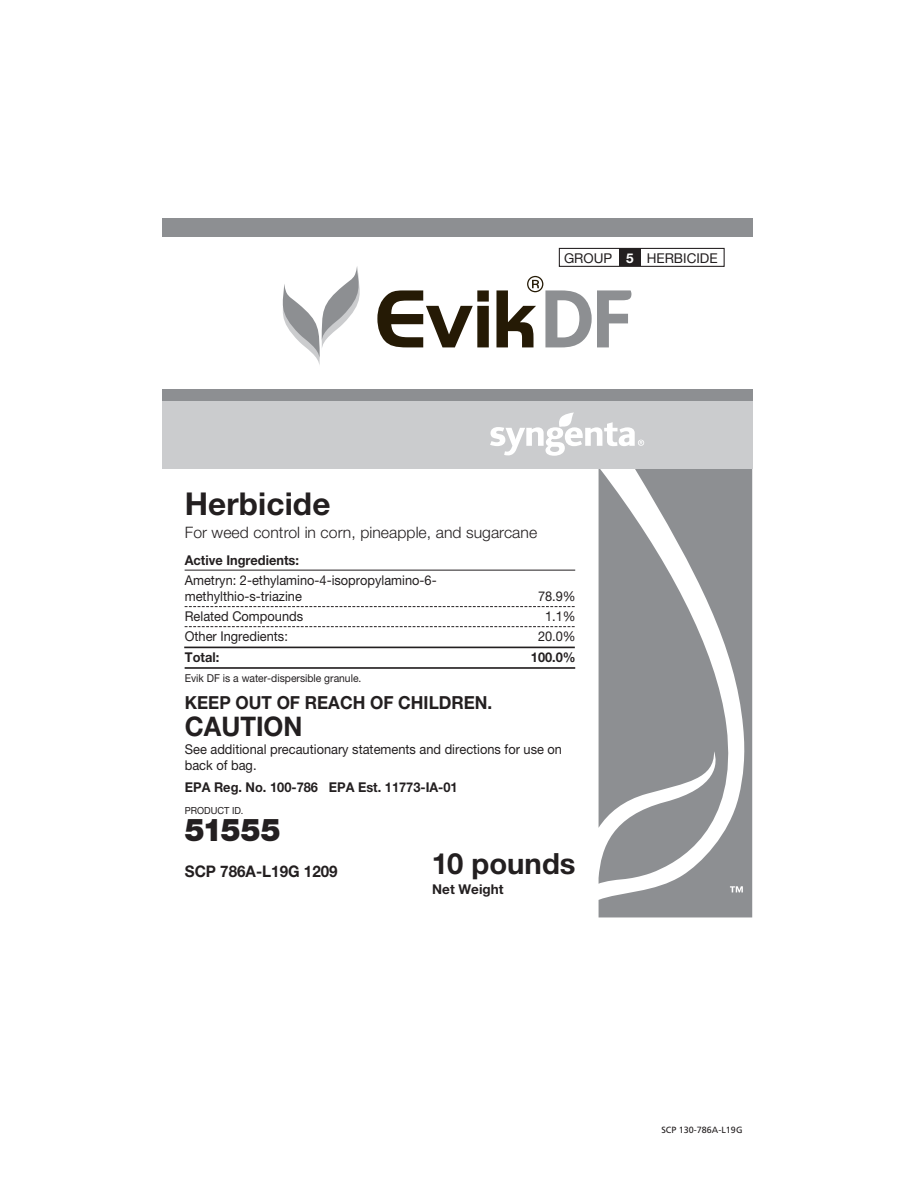
<style>
.page{position:relative;width:918px;height:1188px;background:#fff}
.page>*{position:absolute;margin:0;border:0;box-sizing:border-box;transform-origin:0 0}
.t1{font:700 31.5px "Helvetica Neue LT Pro";letter-spacing:.005em;color:#231f20}
.t2{font:900 31.5px "Helvetica Neue LT Pro";letter-spacing:-.03em;color:#231f20;scale:.95 1}
.t3{font:700 29.25px "Helvetica Neue LT Pro";color:#231f20}
.t4{font:700 27px "Helvetica Neue LT Pro";color:#231f20;scale:.95 1}
.t5{font:700 18px "Helvetica Neue LT Pro";color:#231f20;scale:.95 1}
.t6{font:700 16.05px "Helvetica Neue LT Pro";color:#231f20;scale:.95 1}
.t7{font:300 15.75px "Helvetica Neue LT Pro";letter-spacing:.005em;color:#231f20}
.t8{font:13.5px/20.2px "Helvetica Neue LT Pro";color:#231f20;scale:.95 1}
.t9{font:700 13.5px "Helvetica Neue LT Pro";color:#231f20;scale:.95 1}
.t10{font:13.5px "Helvetica Neue";color:#231f20}
.t11{font:700 13.5px "Helvetica Neue LT Pro";color:#231f20}
.t12{font:10.8px "Helvetica Neue LT Pro";color:#231f20;scale:.95 1}
.t13{font:9.75px "Helvetica Neue LT Pro";color:#231f20;scale:.95 1}
.t14{font:9px "Frutiger LT Std";color:#231f20}
.s1{font-weight:700;color:#fff}
.s2{font-weight:700}
</style>
<div class="page">
<svg style="left:282px;top:266px;width:78px;height:99px"></svg>
<svg style="left:377px;top:290px;width:112px;height:57px"></svg>
<svg style="left:496px;top:276px;width:135px;height:71px"></svg>
<div style="left:162px;top:218px;width:590px;height:19px;background:#8d8f92"></div>
<svg style="left:599px;top:469px;width:153px;height:448px;fill:#8d8f92"></svg>
<div style="left:162px;top:400px;width:590px;height:69px;background:#cbccce"></div>
<div style="left:162px;top:389px;width:590px;height:11px;background:#8d8f92"></div>
<svg style="left:730px;top:886px;width:13px;height:6px"></svg>
<svg style="left:490px;top:412px;width:154px;height:44px"></svg>
<hr style="left:185px;top:570px;width:390px;height:1px;background:#231f20">
<svg style="left:185px;top:606px;width:390px;height:1px"></svg>
<hr style="left:184px;top:647px;width:391px;height:1px;background:#231f20">
<hr style="left:185px;top:667px;width:390px;height:2px;background:#231f20">
<div style="left:559px;top:248px;width:166px;height:19px;border:1px solid #231f20"></div>
<div style="left:619px;top:248px;width:22px;height:18px;background:#231f20"></div>
<svg style="left:185px;top:626px;width:390px;height:1px"></svg>
<p class="t10" style="left:564px;top:250px;width:155px">GROUP <span class="s1">5</span> HERBICIDE</p>
<p class="t1" style="left:185px;top:484px;width:147px">Herbicide</p>
<p class="t7" style="left:185px;top:523px;width:354px">For weed control in corn, pineapple, and sugarcane</p>
<p class="t8" style="left:185px;top:550px;width:267px"><span class="s2">Active Ingredients:<br></span>Ametryn: 2-ethylamino-4-isopropylamino-6-</p>
<p class="t8" style="left:185px;top:586px;width:125px">methylthio-s-triazine</p>
<p class="t8" style="left:538px;top:586px;width:41px">78.9%</p>
<p class="t8" style="left:185px;top:606px;width:126px">Related Compounds</p>
<p class="t8" style="left:545px;top:606px;width:34px">1.1%</p>
<p class="t8" style="left:185px;top:626px;width:110px">Other Ingredients:</p>
<p class="t8" style="left:538px;top:626px;width:41px">20.0%</p>
<p class="t9" style="left:185px;top:649px;width:38px">Total:</p>
<p class="t9" style="left:531px;top:649px;width:49px">100.0%</p>
<p class="t12" style="left:185px;top:671px;width:187px">Evik DF is a water-dispersible granule.</p>
<p class="t5" style="left:185px;top:691px;width:325px">KEEP OUT OF REACH OF CHILDREN.</p>
<p class="t4" style="left:185px;top:710px;width:125px">CAUTION</p>
<p class="t8" style="left:185px;top:741px;width:399px;line-height:15.8px">See additional precautionary statements and directions for use on back of bag.</p>
<p class="t9" style="left:185px;top:779px;width:289px">EPA Reg. No. 100-786 EPA Est. 11773-IA-01</p>
<p class="t13" style="left:185px;top:805px;width:63px">PRODUCT ID.</p>
<p class="t2" style="left:185px;top:811px;width:103px">51555</p>
<p class="t6" style="left:185px;top:861px;width:162px">SCP 786A-L19G 1209</p>
<p class="t3" style="left:432px;top:846px;width:145px">10 pounds</p>
<p class="t11" style="left:432px;top:881px;width:73px">Net Weight</p>
<p class="t14" style="left:661px;top:1125px;width:83px">SCP 130-786A-L19G</p>
</div>
